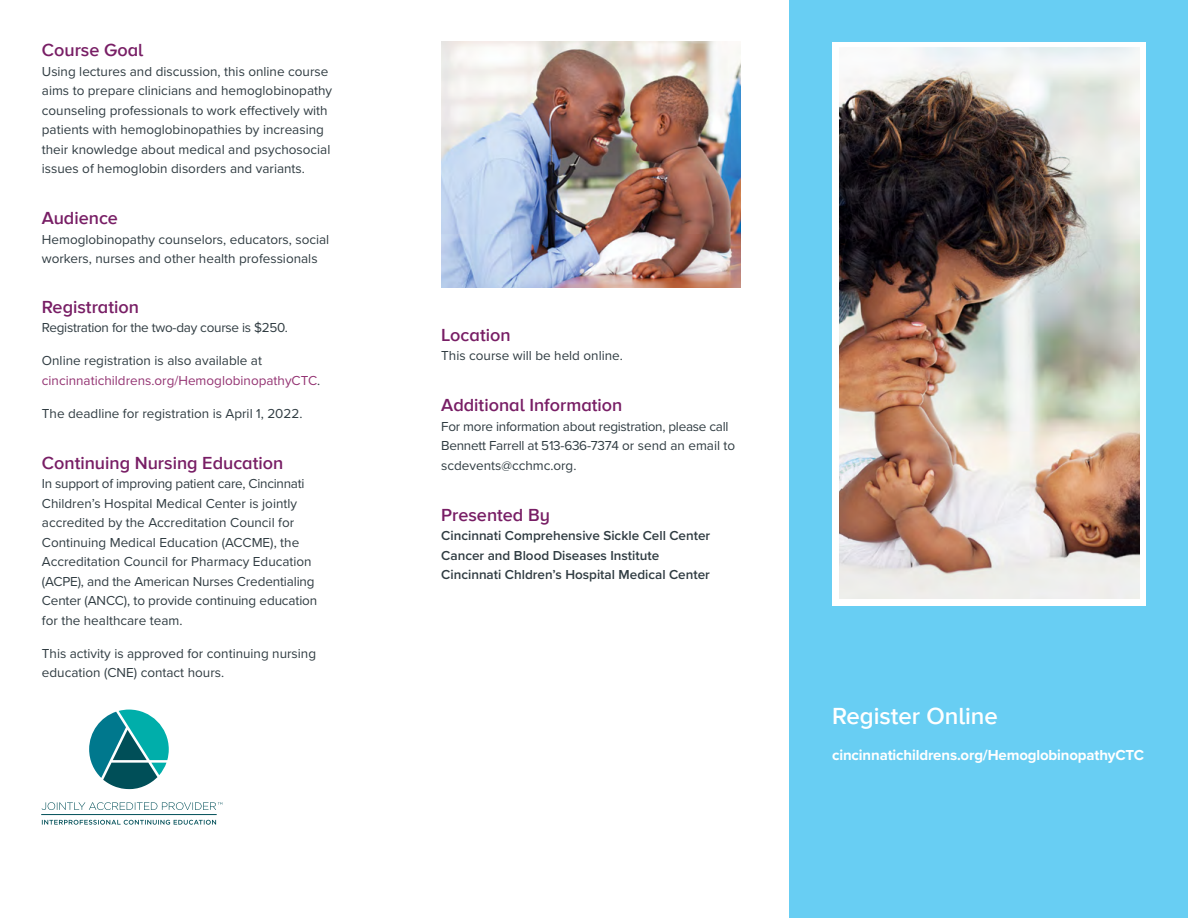
<style>
.page{position:relative;width:1188px;height:918px;background:#fff}
.page>*{position:absolute;margin:0;border:0;box-sizing:border-box;transform-origin:0 0}
.t1{font:600 24px "Proxima Nova A";color:#fff}
.t2{font:600 18px "Proxima Nova A";color:#781e65}
.t3{font:700 15px "Proxima Nova";letter-spacing:-.01em;color:#fff}
.t4{font:13.5px/19.5px "Proxima Nova";color:#303c42}
.t5{font:13.5px/19.5px "Proxima Nova";letter-spacing:-.02em;color:#303c42}
.t6{font:600 13.5px/19.5px "Proxima Nova";color:#303c42}
.t7{font:13.5px/19.5px "Proxima Nova";color:#943473}
.s1{color:#303c42}
</style>
<div class="page">
<img style="left:441px;top:42px;width:300px;height:246px">
<div style="left:790px;top:0;width:398px;height:918px;background:#68cef3"></div>
<div style="left:832px;top:42px;width:314px;height:564px;background:#fff"></div>
<img style="left:840px;top:48px;width:299px;height:551px">
<svg style="left:42px;top:820px;width:174px;height:5px"></svg>
<hr style="left:41px;top:814px;width:176px;height:1px;background:#004f58">
<svg style="left:89px;top:710px;width:80px;height:80px"></svg>
<svg style="left:42px;top:802px;width:180px;height:8px"></svg>
<h2 class="t2" style="left:42px;top:37px;width:103px">Course Goal</h2>
<p class="t4" style="left:42px;top:61px;width:292px">Using lectures and discussion, this online course aims to prepare clinicians and hemoglobinopathy counseling professionals to work effectively with patients with hemoglobinopathies by increasing their knowledge about medical and psychosocial issues of hemoglobin disorders and variants.</p>
<h2 class="t2" style="left:42px;top:205px;width:78px">Audience</h2>
<p class="t4" style="left:42px;top:229px;width:289px">Hemoglobinopathy counselors, educators, social workers, nurses and other health professionals</p>
<h2 class="t2" style="left:42px;top:293px;width:99px">Registration</h2>
<p class="t5" style="left:42px;top:317px;width:247px">Registration for the two-day course is $250.</p>
<p class="t7" style="left:42px;top:350px;width:280px"><span class="s1">Online registration is also available at </span>cincinnatichildrens.org/HemoglobinopathyCTC<span class="s1">.</span></p>
<p class="t4" style="left:42px;top:403px;width:262px">The deadline for registration is April 1, 2022.</p>
<h2 class="t2" style="left:42px;top:449px;width:243px">Continuing Nursing Education</h2>
<p class="t4" style="left:42px;top:473px;width:277px">In support of improving patient care, Cincinnati Children’s Hospital Medical Center is jointly accredited by the Accreditation Council for Continuing Medical Education (ACCME), the Accreditation Council for Pharmacy Education (ACPE), and the American Nurses Credentialing Center (ANCC), to provide continuing education for the healthcare team.</p>
<p class="t4" style="left:42px;top:643px;width:276px">This activity is approved for continuing nursing education (CNE) contact hours.</p>
<h2 class="t2" style="left:441px;top:321px;width:71px">Location</h2>
<p class="t4" style="left:441px;top:345px;width:183px">This course will be held online.</p>
<h2 class="t2" style="left:441px;top:392px;width:183px">Additional Information</h2>
<p class="t5" style="left:441px;top:416px;width:296px">For more information about registration, please call<br>Bennett Farrell at 513-636-7374 or send an email to scdevents@cchmc.org.</p>
<h2 class="t2" style="left:441px;top:501px;width:110px">Presented By</h2>
<p class="t6" style="left:441px;top:525px;width:271px">Cincinnati Comprehensive Sickle Cell Center<br>Cancer and Blood Diseases Institute<br>Cincinnati Chldren’s Hospital Medical Center</p>
<h1 class="t1" style="left:832px;top:698px;width:167px">Register Online</h1>
<p class="t3" style="left:832px;top:744px;width:313px">cincinnatichildrens.org/HemoglobinopathyCTC</p>
</div>
